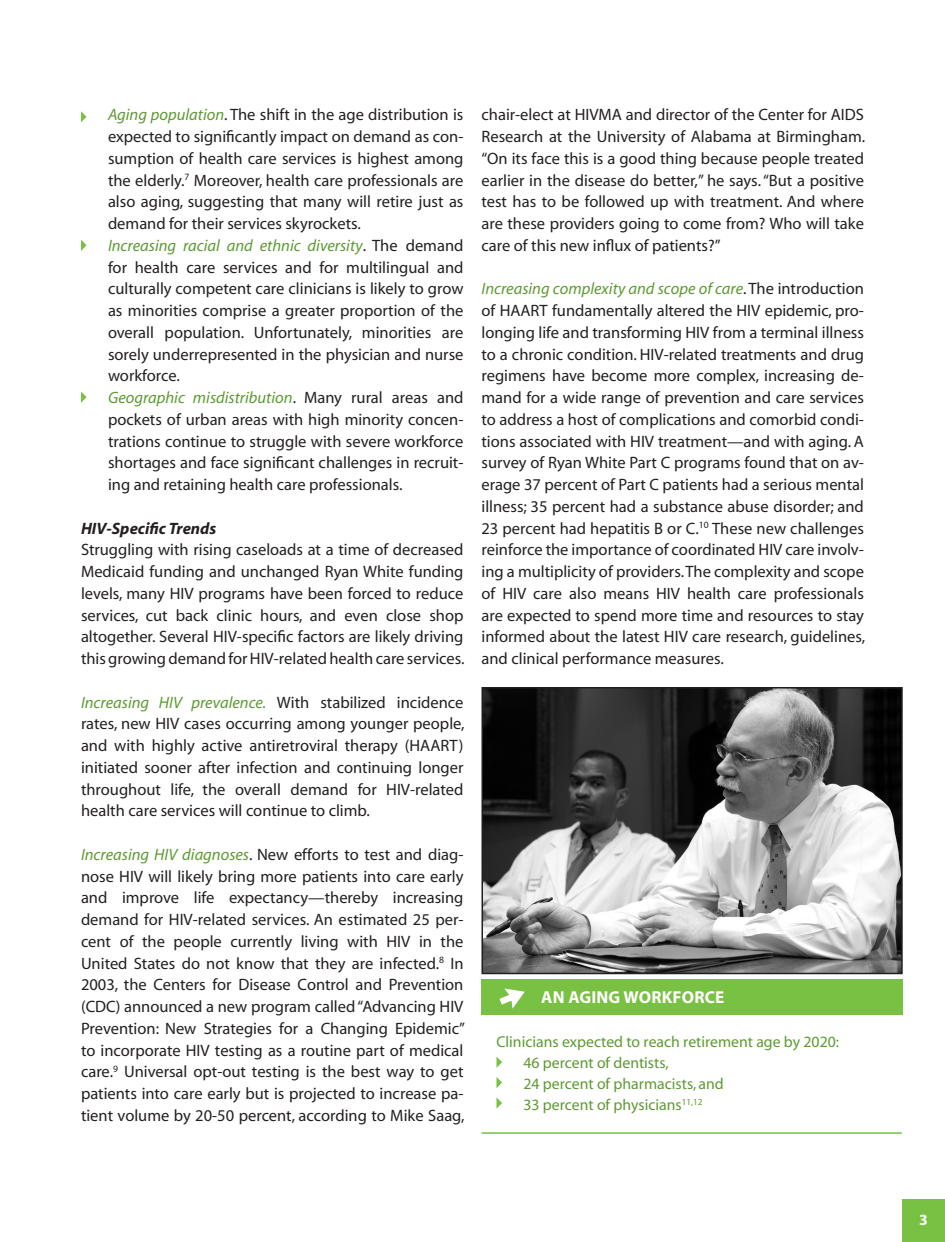
<style>
.page{position:relative;width:945px;height:1242px;background:#fff}
.page>*{position:absolute;margin:0;border:0;box-sizing:border-box;transform-origin:0 0}
.t1{font:700 17.25px "Myriad";letter-spacing:.01em;color:#fff}
.t2{font:16.5px/21.8px "Myriad";color:#231f20;text-align:justify}
.t3{font:italic 700 16.5px "Myriad";color:#231f20}
.t4{font:15.75px "Myriad";color:#5d9a32}
.t5{font:700 15.75px "Myriad";color:#fff}
.s1{font-style:italic;color:#5d9a32}
</style>
<div class="page">
<div style="left:903px;top:1200px;width:42px;height:42px;background:#79c142"></div>
<svg style="left:496px;top:1057px;width:6px;height:11px"></svg>
<svg style="left:496px;top:1077px;width:6px;height:11px"></svg>
<svg style="left:496px;top:1097px;width:6px;height:12px"></svg>
<svg style="left:81px;top:111px;width:6px;height:11px"></svg>
<svg style="left:81px;top:392px;width:6px;height:11px"></svg>
<svg style="left:81px;top:240px;width:6px;height:11px"></svg>
<div style="left:482px;top:980px;width:421px;height:35px;background:#79c142"></div>
<img style="left:485px;top:690px;width:415px;height:281px">
<div style="left:482px;top:687px;width:421px;height:287px;border:2px solid #231f20"></div>
<svg style="left:499px;top:988px;width:26px;height:21px"></svg>
<hr style="left:482px;top:1132px;width:420px;height:2px;background:#79c142">
<p class="t2" style="left:108px;top:105px;width:357px"><span class="s1">Aging population</span>. The shift in the age distribution is expected to significantly impact on demand as con&shy;sumption of health care services is highest among the elderly.<sup>7</sup> Moreover, health care professionals are also aging, suggesting that many will retire just as demand for their services skyrockets.</p>
<p class="t2" style="left:108px;top:235px;width:357px"><span class="s1">Increasing racial and ethnic diversity</span>. The demand for health care services and for multilingual and culturally competent care clinicians is likely to grow as minorities comprise a greater proportion of the overall population. Unfortunately, minorities are sorely underrepresented in the physician and nurse workforce.</p>
<p class="t2" style="left:108px;top:387px;width:357px"><span class="s1">Geographic misdistribution</span>. Many rural areas and pockets of urban areas with high minority concen&shy;trations continue to struggle with severe workforce shortages and face significant challenges in recruit&shy;ing and retaining health care professionals.</p>
<p class="t3" style="left:81px;top:520px;width:137px">HIV-Specific Trends</p>
<p class="t2" style="left:81px;top:540px;width:385px">Struggling with rising caseloads at a time of decreased Medicaid funding and unchanged Ryan White funding levels, many HIV programs have been forced to reduce services, cut back clinic hours, and even close shop altogether. Several HIV-specific factors are likely driving this growing demand for HIV-related health care services.</p>
<p class="t2" style="left:81px;top:692px;width:385px"><span class="s1">Increasing HIV prevalence.</span> With stabilized incidence rates, new HIV cases occurring among younger people, and with highly active antiretroviral therapy (HAART) initiated sooner after infection and continuing longer throughout life, the overall demand for HIV-related health care services will continue to climb.</p>
<p class="t2" style="left:81px;top:844px;width:386px"><span class="s1">Increasing HIV diagnoses</span>. New efforts to test and diag&shy;nose HIV will likely bring more patients into care early and improve life expectancy—thereby increasing demand for HIV-related services. An estimated 25 per&shy;cent of the people currently living with HIV in the United States do not know that they are infected.<sup>8</sup> In 2003, the Centers for Disease Control and Prevention (CDC) announced a new program called “Advancing HIV Prevention: New Strategies for a Changing Epidemic” to incorporate HIV testing as a routine part of medical care.<sup>9</sup> Universal opt-out testing is the best way to get patients into care early but is projected to increase pa&shy;tient volume by 20-50 percent, according to Mike Saag,</p>
<p class="t2" style="left:482px;top:105px;width:385px">chair-elect at HIVMA and director of the Center for AIDS Research at the University of Alabama at Birmingham. “On its face this is a good thing because people treated earlier in the disease do better,” he says. “But a positive test has to be followed up with treatment. And where are these providers going to come from? Who will take care of this new influx of patients?”</p>
<p class="t2" style="left:482px;top:279px;width:385px"><span class="s1">Increasing complexity and scope of care</span>. The introduction of HAART fundamentally altered the HIV epidemic, pro&shy;longing life and transforming HIV from a terminal illness to a chronic condition. HIV-related treatments and drug regimens have become more complex, increasing de&shy;mand for a wide range of prevention and care services to address a host of complications and comorbid condi&shy;tions associated with HIV treatment—and with aging. A survey of Ryan White Part C programs found that on av&shy;erage 37 percent of Part C patients had a serious mental illness; 35 percent had a substance abuse disorder; and 23 percent had hepatitis B or C.<sup>10</sup> These new challenges reinforce the importance of coordinated HIV care involv&shy;ing a multiplicity of providers. The complexity and scope of HIV care also means HIV health care professionals are expected to spend more time and resources to stay informed about the latest HIV care research, guidelines, and clinical performance measures.</p>
<p class="t1" style="left:541px;top:988px;width:185px">AN AGING WORKFORCE</p>
<p class="t4" style="left:496px;top:1034px;width:344px">Clinicians expected to reach retirement age by 2020:</p>
<p class="t4" style="left:524px;top:1055px;width:147px">46 percent of dentists,</p>
<p class="t4" style="left:524px;top:1076px;width:202px">24 percent of pharmacists, and</p>
<p class="t4" style="left:524px;top:1097px;width:180px">33 percent of physicians<sup>11,12</sup></p>
<p class="t5" style="left:919px;top:1212px;width:10px">3</p>
</div>
